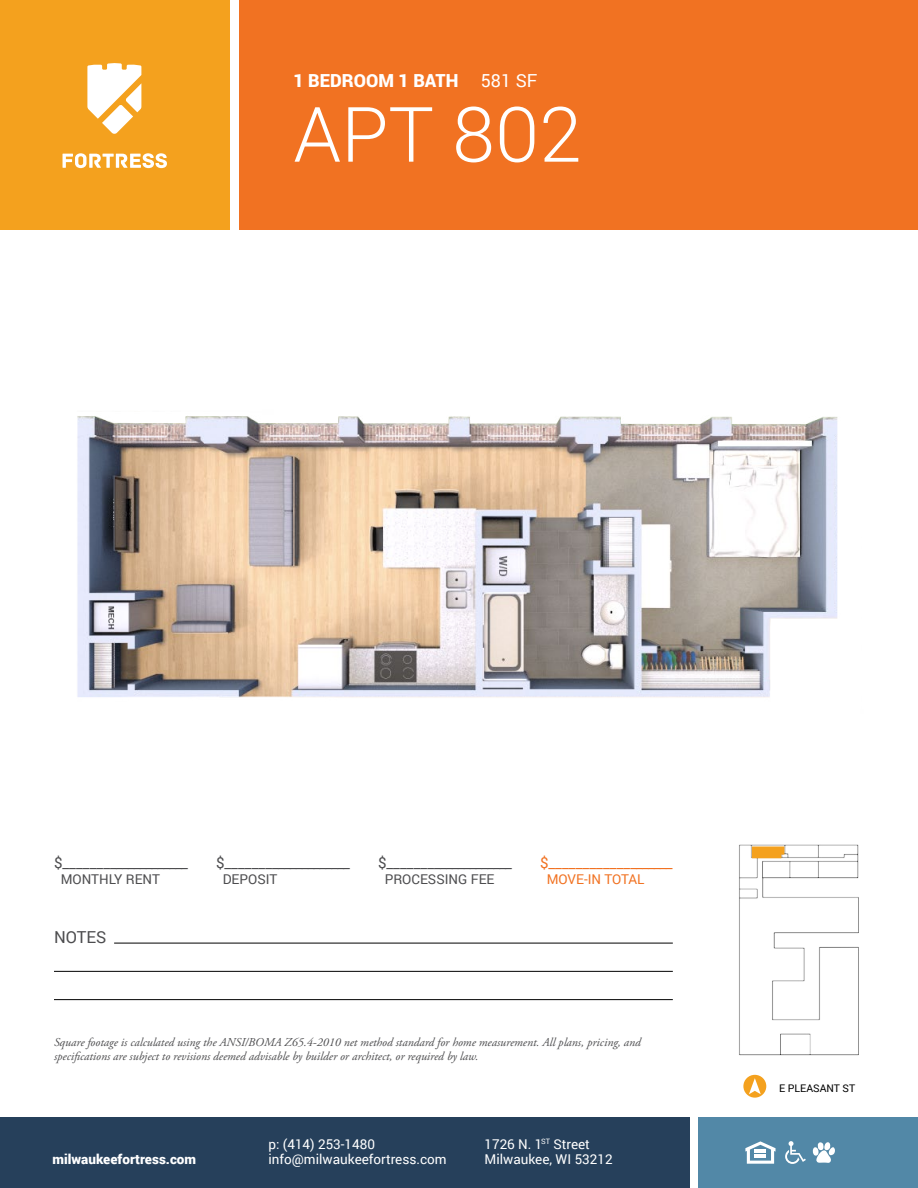
<style>
.page{position:relative;width:918px;height:1188px;background:#fff}
.page>*{position:absolute;margin:0;border:0;box-sizing:border-box;transform-origin:0 0}
.t1{font:300 76.5px "Roboto";color:#fff}
.t2{font:900 18px "Roboto";color:#fff}
.t3{font:16.5px "Roboto";color:#4d4d4f}
.t4{font:15px "Roboto";color:#4d4d4f}
.t5{font:15px "Roboto";color:#f17222}
.t6{font:13.5px "Roboto";color:#fff}
.t7{font:13.5px "Roboto";color:#4d4d4f}
.t8{font:900 13.5px "Roboto";color:#fff}
.t9{font:13.5px "Roboto";letter-spacing:-.005em;color:#f17222}
.t10{font:italic 12px/14.4px "Adobe Garamond Pro";color:#4d4d4f}
.t11{font:10.5px "Roboto";color:#000}
.s1{font-weight:400}
</style>
<div class="page">
<div style="left:0;top:1118px;width:690px;height:70px;background:#26405b"></div>
<div style="left:699px;top:1118px;width:219px;height:70px;background:#5288a7"></div>
<div style="left:0;top:0;width:230px;height:230px;background:#f4a11e"></div>
<svg style="left:785px;top:1141px;width:21px;height:23px"></svg>
<svg style="left:745px;top:1141px;width:31px;height:23px"></svg>
<svg style="left:813px;top:1142px;width:22px;height:21px"></svg>
<div style="left:743px;top:1075px;width:23px;height:23px;background:#f4a11e;border-radius:50%"></div>
<svg style="left:749px;top:1078px;width:12px;height:16px"></svg>
<div style="left:240px;top:0;width:678px;height:230px;background:#f17222"></div>
<hr style="left:114px;top:943px;width:559px;height:1px;background:#000">
<hr style="left:54px;top:971px;width:619px;height:1px;background:#000">
<hr style="left:54px;top:999px;width:619px;height:1px;background:#000">
<svg style="left:63px;top:153px;width:104px;height:15px"></svg>
<svg style="left:87px;top:63px;width:54px;height:71px"></svg>
<img style="left:77px;top:416px;width:761px;height:282px">
<img style="left:739px;top:844px;width:120px;height:212px">
<svg style="left:752px;top:847px;width:32px;height:11px"></svg>
<h2 class="t2" style="left:293px;top:68px;width:246px">1 BEDROOM 1 BATH <span class="s1">581 SF</span></h2>
<h1 class="t1" style="left:293px;top:82px;width:290px">APT 802</h1>
<p class="t4" style="left:54px;top:852px;width:136px">$____________________</p>
<p class="t4" style="left:216px;top:852px;width:136px">$____________________</p>
<p class="t4" style="left:378px;top:852px;width:136px">$____________________</p>
<p class="t5" style="left:540px;top:852px;width:134px">$___________________</p>
<p class="t7" style="left:61px;top:870px;width:101px">MONTHLY RENT</p>
<p class="t7" style="left:223px;top:870px;width:56px">DEPOSIT</p>
<p class="t7" style="left:385px;top:870px;width:111px">PROCESSING FEE</p>
<p class="t9" style="left:547px;top:870px;width:99px">MOVE-IN TOTAL</p>
<h3 class="t3" style="left:54px;top:925px;width:54px">NOTES</h3>
<p class="t10" style="left:54px;top:1035px;width:588px">Square footage is calculated using the ANSI/BOMA Z65.4-2010 net method standard for home measurement. All plans, pricing, and specifications are subject to revisions deemed advisable by builder or architect, or required by law.</p>
<p class="t6" style="left:268px;top:1134px;width:108px">p: (414) 253-1480</p>
<p class="t6" style="left:484px;top:1134px;width:107px">1726 N. 1<sup>ST</sup> Street</p>
<p class="t8" style="left:52px;top:1150px;width:145px">milwaukeefortress.com</p>
<p class="t6" style="left:268px;top:1150px;width:180px">info@milwaukeefortress.com</p>
<p class="t6" style="left:484px;top:1150px;width:130px">Milwaukee, WI 53212</p>
<p class="t11" style="left:779px;top:1080px;width:78px">E PLEASANT ST</p>
</div>
